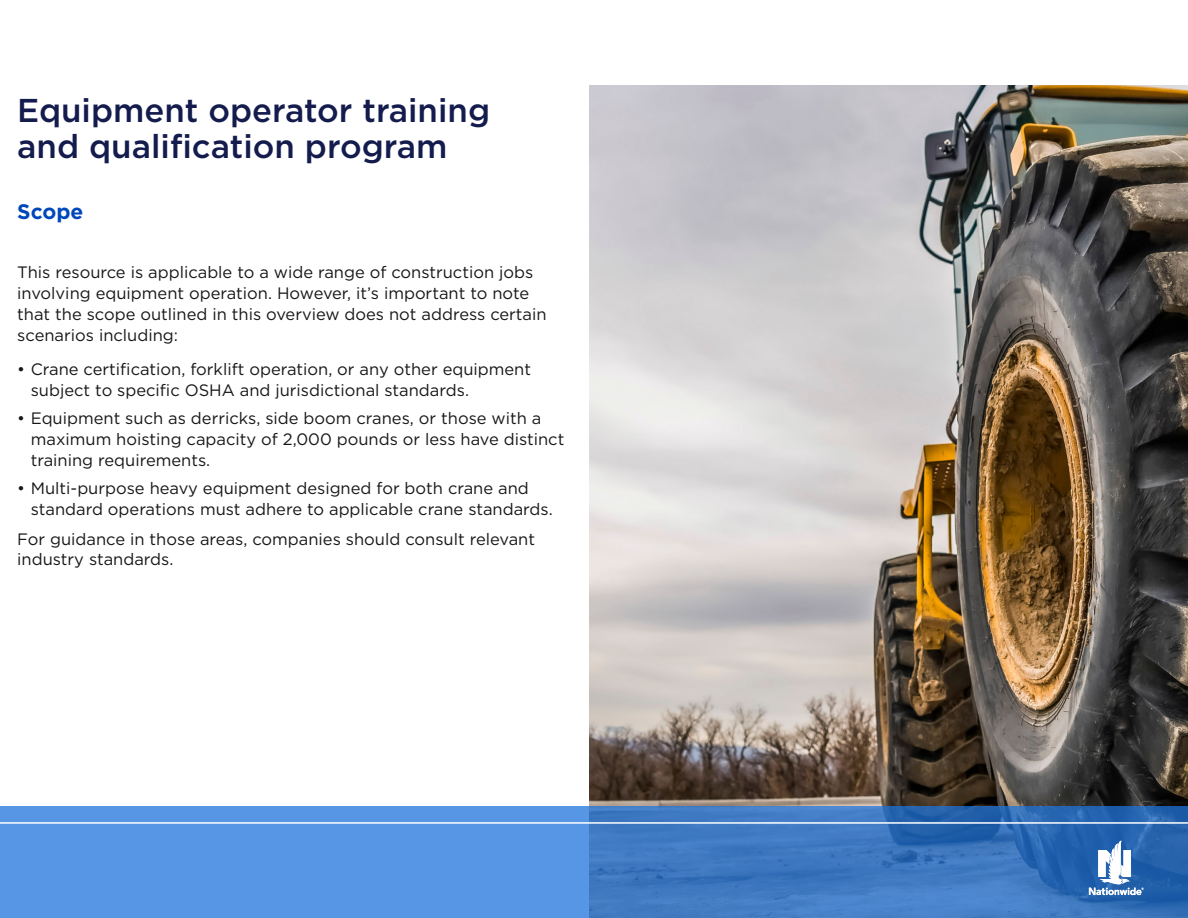
<style>
.page{position:relative;width:1188px;height:918px;background:#fff}
.page>*{position:absolute;margin:0;border:0;box-sizing:border-box;transform-origin:0 0}
.Text_1{font:500 33px/36px "Gotham";color:#141b4d}
.body_copy{font:700 21px "Gotham";color:#0047bb}
.bulleted_list_pg_1{font:16.5px/21px "Gotham";color:#171717}
.body_copy-2{font:16.5px/21px "Gotham";color:#171717}
</style>
<div class="page">
<img style="left:590px;top:85px;width:598px;height:722px">
<svg style="left:0;top:807px;width:1188px;height:111px;background:#4885d0"></svg>
<hr style="left:0;top:822px;width:1188px;height:2px;background:#fff">
<svg style="left:1089px;top:840px;width:55px;height:55px"></svg>
<p class="Text_1" style="left:17px;top:92px;width:474px">Equipment operator training and qualification program</p>
<p class="body_copy" style="left:17px;top:198px;width:68px">Scope</p>
<p class="body_copy-2" style="left:17px;top:261px;width:531px">This resource is applicable to a wide range of construction jobs involving equipment operation. However, it’s important to note that the scope outlined in this overview does not address certain scenarios including:</p>
<p class="bulleted_list_pg_1" style="left:31px;top:358px;width:502px;text-indent:-14px">• Crane certification, forklift operation, or any other equipment subject to specific OSHA and jurisdictional standards.</p>
<p class="bulleted_list_pg_1" style="left:31px;top:407px;width:535px;text-indent:-14px">• Equipment such as derricks, side boom cranes, or those with a maximum hoisting capacity of 2,000 pounds or less have distinct training requirements.</p>
<p class="bulleted_list_pg_1" style="left:31px;top:477px;width:524px;text-indent:-14px">• Multi-purpose heavy equipment designed for both crane and standard operations must adhere to applicable crane standards.</p>
<p class="body_copy-2" style="left:17px;top:529px;width:519px;line-height:19.5px">For guidance in those areas, companies should consult relevant industry standards.</p>
</div>
